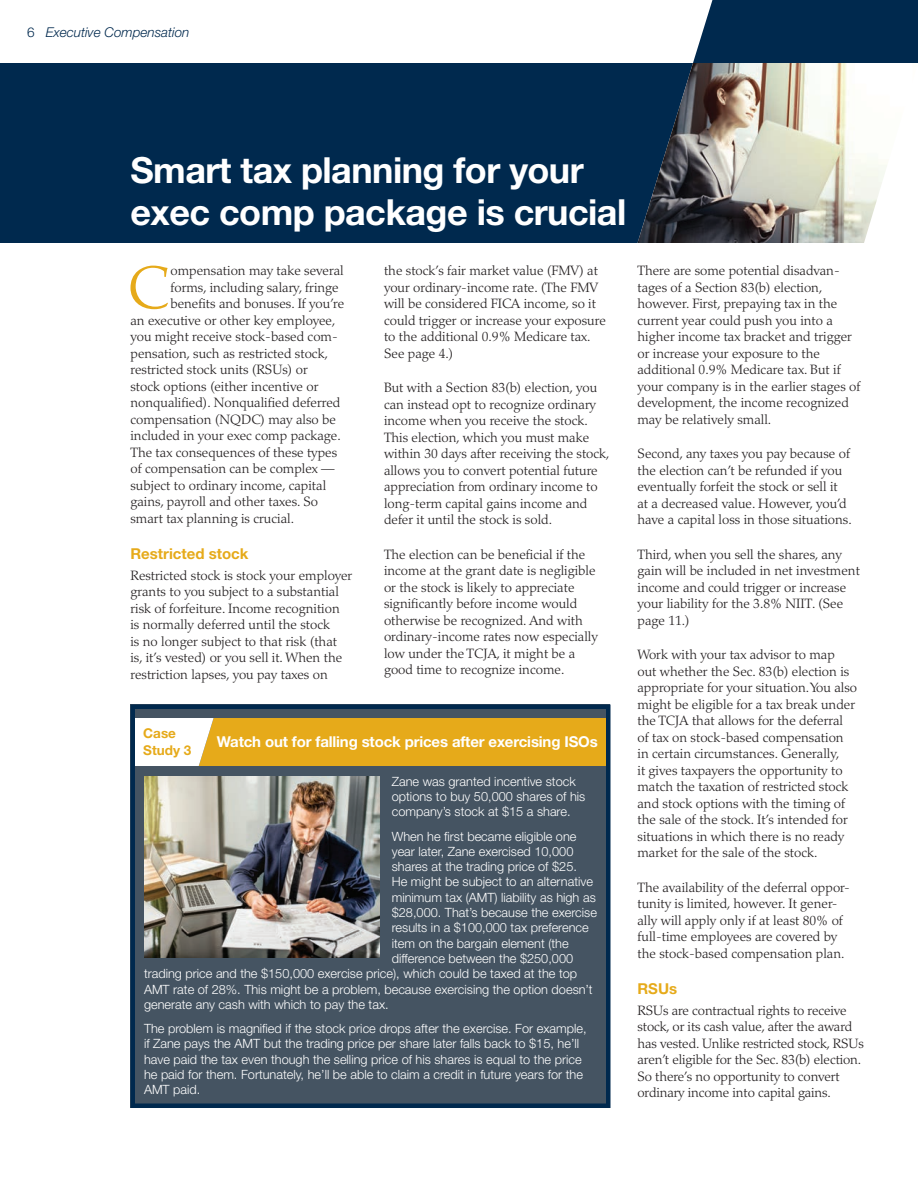
<style>
.page{position:relative;width:918px;height:1188px;background:#fff}
.page>*{position:absolute;margin:0;border:0;box-sizing:border-box;transform-origin:0 0}
.t1{font:300 60.6px "Palatino LT Std";color:#e6aa1a}
.t2{font:700 36px/42px "Helvetica Neue LT Std";letter-spacing:-.015em;color:#fff}
.t3{font:700 15px "Helvetica Neue LT Std";letter-spacing:-.01em;color:#fff}
.t4{font:700 15px "Helvetica Neue LT Std";color:#e6aa1a}
.t5{font:300 13.5px/16.5px "Palatino LT Std";color:#231f20}
.t6{font:italic 300 13.5px "Helvetica Neue LT Std";color:#00294e}
.t7{font:700 13.5px/16.5px "Helvetica Neue LT Std";color:#e6aa1a}
.t8{font:300 12.75px/15.3px "Helvetica Neue LT Std";color:#fff}
.s1{font-style:normal}
</style>
<div class="page">
<div style="left:0;top:63px;width:638px;height:180px;background:#00294e"></div>
<div style="left:693px;top:0;width:225px;height:63px;background:#00294e"></div>
<img style="left:638px;top:63px;width:249px;height:180px">
<div style="left:130px;top:705px;width:480px;height:403px;background:#455462"></div>
<svg style="left:135px;top:718px;width:470px;height:48px"></svg>
<div style="left:130px;top:705px;width:480px;height:403px;border:4px solid #00294e"></div>
<img style="left:144px;top:777px;width:236px;height:181px">
<p class="t6" style="left:27px;top:24px;width:164px"><span class="s1">6</span> Executive Compensation</p>
<h2 class="t2" style="left:130px;top:148px;width:497px">Smart tax planning for your exec comp package is crucial</h2>
<h1 class="t1" style="left:127px;top:253px;width:43px">C</h1>
<p class="t5" style="left:170px;top:263px;width:175px">ompensation may take several</p>
<p class="t5" style="left:170px;top:279px;width:170px">forms, including salary, fringe</p>
<p class="t5" style="left:170px;top:296px;width:175px">benefits and bonuses. If you’re</p>
<p class="t5" style="left:130px;top:312px;width:207px">an executive or other key employee,</p>
<p class="t5" style="left:130px;top:329px;width:209px">you might receive stock-based com-</p>
<p class="t5" style="left:130px;top:345px;width:199px">pensation, such as restricted stock,</p>
<p class="t5" style="left:130px;top:362px;width:179px">restricted stock units (RSUs) or</p>
<p class="t5" style="left:130px;top:378px;width:189px">stock options (either incentive or</p>
<p class="t5" style="left:130px;top:395px;width:211px">nonqualified). Nonqualified deferred</p>
<p class="t5" style="left:130px;top:411px;width:207px">compensation (NQDC) may also be</p>
<p class="t5" style="left:130px;top:428px;width:212px">included in your exec comp package.</p>
<p class="t5" style="left:130px;top:444px;width:208px">The tax consequences of these types</p>
<p class="t5" style="left:130px;top:461px;width:206px">of compensation can be complex —</p>
<p class="t5" style="left:130px;top:477px;width:197px">subject to ordinary income, capital</p>
<p class="t5" style="left:130px;top:494px;width:189px">gains, payroll and other taxes. So</p>
<p class="t5" style="left:130px;top:510px;width:165px">smart tax planning is crucial.</p>
<p class="t4" style="left:130px;top:544px;width:120px">Restricted stock</p>
<p class="t5" style="left:130px;top:567px;width:223px">Restricted stock is stock your employer grants to you subject to a substantial risk of forfeiture. Income recognition<br>is normally deferred until the stock<br>is no longer subject to that risk (that is, it’s vested) or you sell it. When the restriction lapses, you pay taxes on</p>
<p class="t5" style="left:384px;top:263px;width:223px">the stock’s fair market value (FMV) at your ordinary-income rate. (The FMV will be considered FICA income, so it could trigger or increase your exposure to the additional 0.9% Medicare tax.<br>See page 4.)</p>
<p class="t5" style="left:384px;top:380px;width:227px">But with a Section 83(b) election, you can instead opt to recognize ordinary income when you receive the stock.<br>This election, which you must make within 30 days after receiving the stock, allows you to convert potential future appreciation from ordinary income to long-term capital gains income and defer it until the stock is sold.</p>
<p class="t5" style="left:384px;top:546px;width:215px">The election can be beneficial if the income at the grant date is negligible or the stock is likely to appreciate significantly before income would otherwise be recognized. And with ordinary-income rates now especially low under the TCJA, it might be a good time to recognize income.</p>
<p class="t7" style="left:143px;top:725px;width:50px">Case<br>Study 3</p>
<p class="t3" style="left:217px;top:733px;width:383px">Watch out for falling stock prices after exercising ISOs</p>
<p class="t8" style="left:392px;top:773px;width:195px">Zane was granted incentive stock options to buy 50,000 shares of his company’s stock at $15 a share.</p>
<p class="t8" style="left:392px;top:828px;width:186px">When he first became eligible one</p>
<p class="t8" style="left:392px;top:843px;width:183px">year later, Zane exercised 10,000</p>
<p class="t8" style="left:392px;top:859px;width:187px">shares at the trading price of $25.</p>
<p class="t8" style="left:392px;top:874px;width:203px">He might be subject to an alternative</p>
<p class="t8" style="left:392px;top:889px;width:205px">minimum tax (AMT) liability as high as</p>
<p class="t8" style="left:392px;top:905px;width:207px">$28,000. That’s because the exercise</p>
<p class="t8" style="left:392px;top:920px;width:199px">results in a $100,000 tax preference</p>
<p class="t8" style="left:392px;top:935px;width:178px">item on the bargain element (the</p>
<p class="t8" style="left:392px;top:950px;width:183px">difference between the $250,000</p>
<p class="t8" style="left:144px;top:966px;width:435px">trading price and the $150,000 exercise price), which could be taxed at the top</p>
<p class="t8" style="left:144px;top:981px;width:450px">AMT rate of 28%. This might be a problem, because exercising the option doesn’t</p>
<p class="t8" style="left:144px;top:996px;width:246px">generate any cash with which to pay the tax.</p>
<p class="t8" style="left:144px;top:1021px;width:444px">The problem is magnified if the stock price drops after the exercise. For example, if Zane pays the AMT but the trading price per share later falls back to $15, he’ll have paid the tax even though the selling price of his shares is equal to the price he paid for them. Fortunately, he’ll be able to claim a credit in future years for the AMT paid.</p>
<p class="t5" style="left:638px;top:263px;width:225px">There are some potential disadvan&shy;tages of a Section 83(b) election, however. First, prepaying tax in the current year could push you into a higher income tax bracket and trigger or increase your exposure to the additional 0.9% Medicare tax. But if your company is in the earlier stages of development, the income recognized may be relatively small.</p>
<p class="t5" style="left:638px;top:446px;width:216px">Second, any taxes you pay because of the election can’t be refunded if you eventually forfeit the stock or sell it at a decreased value. However, you’d have a capital loss in those situations.</p>
<p class="t5" style="left:638px;top:546px;width:224px">Third, when you sell the shares, any gain will be included in net investment income and could trigger or increase your liability for the 3.8% NIIT. (See page 11.)</p>
<p class="t5" style="left:638px;top:647px;width:221px">Work with your tax advisor to map out whether the Sec. 83(b) election is appropriate for your situation. You also might be eligible for a tax break under the TCJA that allows for the deferral of tax on stock-based compensation in certain circumstances. Generally,<br>it gives taxpayers the opportunity to match the taxation of restricted stock and stock options with the timing of the sale of the stock. It’s intended for situations in which there is no ready market for the sale of the stock.</p>
<p class="t5" style="left:638px;top:879px;width:214px">The availability of the deferral oppor&shy;tunity is limited, however. It gener&shy;ally will apply only if at least 80% of full-time employees are covered by the stock-based compensation plan.</p>
<p class="t4" style="left:638px;top:979px;width:41px">RSUs</p>
<p class="t5" style="left:638px;top:1002px;width:228px">RSUs are contractual rights to receive stock, or its cash value, after the award has vested. Unlike restricted stock, RSUs aren’t eligible for the Sec. 83(b) election.<br>So there’s no opportunity to convert ordinary income into capital gains.</p>
</div>
